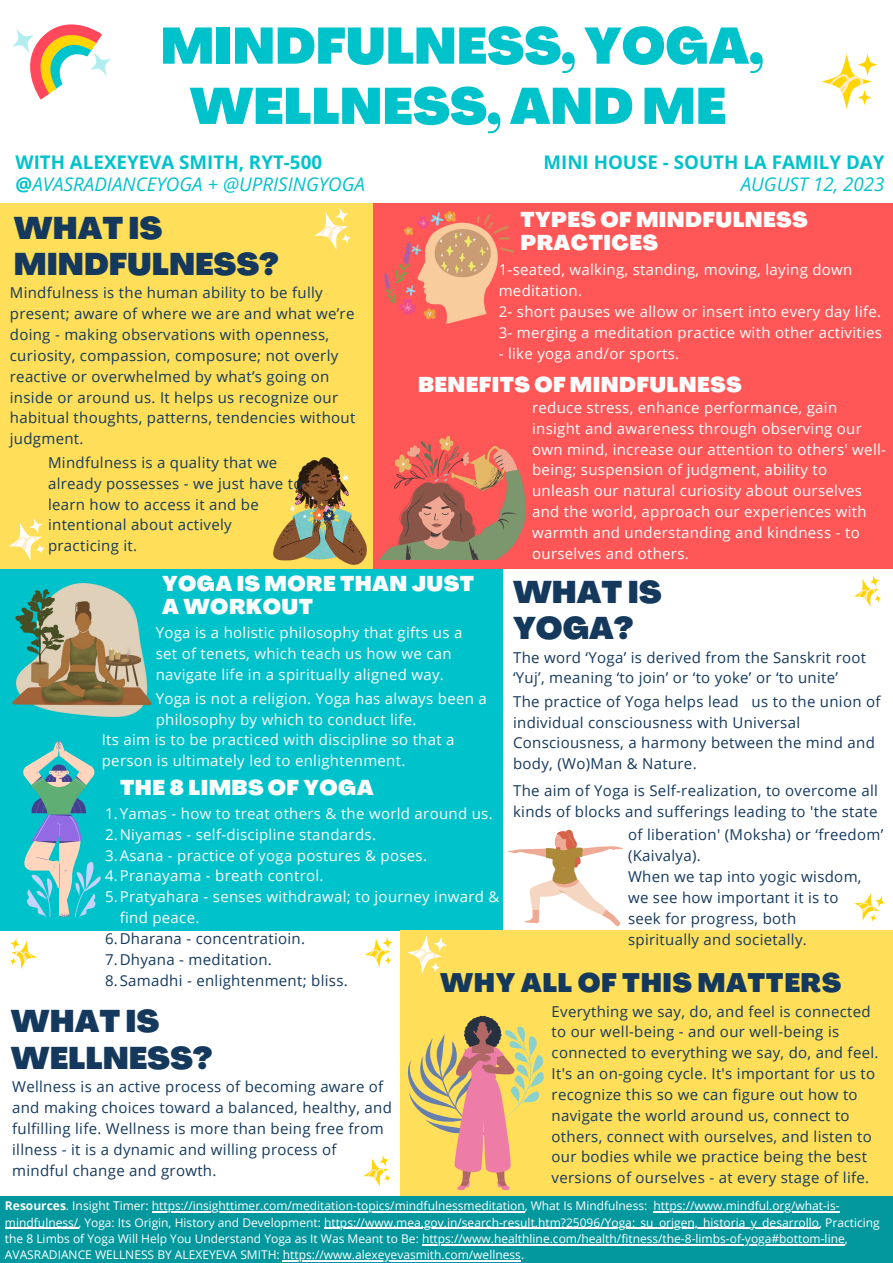
<style>
.page{position:relative;width:893px;height:1263px;background:#fff}
.page>*{position:absolute;margin:0;border:0;box-sizing:border-box;transform-origin:0 0}
.t1{font:900 50.25px "Agrandir";color:#00c2cb}
.t2{font:900 30.75px/36.6px "Agrandir";color:#15395d}
.t3{font:900 26.25px "Agrandir";letter-spacing:.02em;color:#15395d}
.t4{font:900 21px/23.1px "Agrandir";letter-spacing:.02em;color:#fdfdfd}
.t5{font:700 18.75px "Open Sans";color:#00c2cb}
.t6{font:italic 18.75px "Open Sans";color:#00c2cb}
.t7{font:15px/20.9px "Open Sans";letter-spacing:.02em;color:#15395d}
.t8{font:15px/20.9px "Open Sans";letter-spacing:.02em;color:#fdfdfd}
.t9{font:12px/16.4px "Open Sans";color:#fff}
.s1{font-weight:700;font-style:normal}
.s2{font-weight:700}
</style>
<div class="page">
<div style="left:0;top:565px;width:502px;height:365px;background:#00c2cb"></div>
<div style="left:325px;top:203px;width:568px;height:365px;background:#ff5757"></div>
<div style="left:0;top:203px;width:373px;height:365px;background:#ffde59"></div>
<div style="left:400px;top:930px;width:493px;height:265px;background:#ffde59"></div>
<svg style="left:12px;top:24px;width:99px;height:76px"></svg>
<svg style="left:821px;top:53px;width:56px;height:57px"></svg>
<div style="left:0;top:1196px;width:893px;height:67px;background:#03989e"></div>
<svg style="left:854px;top:576px;width:28px;height:31px"></svg>
<svg style="left:314px;top:208px;width:37px;height:42px"></svg>
<svg style="left:9px;top:519px;width:36px;height:42px"></svg>
<svg style="left:854px;top:893px;width:31px;height:29px"></svg>
<svg style="left:363px;top:1155px;width:28px;height:32px"></svg>
<svg style="left:9px;top:938px;width:28px;height:31px"></svg>
<svg style="left:365px;top:937px;width:28px;height:31px"></svg>
<img style="left:384px;top:212px;width:129px;height:112px">
<svg style="left:407px;top:1015px;width:137px;height:175px"></svg>
<svg style="left:23px;top:741px;width:78px;height:177px"></svg>
<img style="left:12px;top:583px;width:139px;height:133px">
<img style="left:379px;top:436px;width:146px;height:124px">
<svg style="left:508px;top:829px;width:115px;height:97px"></svg>
<img style="left:274px;top:457px;width:93px;height:107px">
<hr style="left:152px;top:1211px;width:373px;height:2px;background:#fff">
<hr style="left:653px;top:1211px;width:186px;height:2px;background:#fff">
<hr style="left:5px;top:1228px;width:73px;height:1px;background:#fff">
<hr style="left:324px;top:1228px;width:495px;height:1px;background:#fff">
<hr style="left:422px;top:1244px;width:423px;height:1px;background:#fff">
<hr style="left:283px;top:1260px;width:238px;height:1px;background:#fff">
<svg style="left:407px;top:935px;width:40px;height:39px"></svg>
<p class="t1" style="left:160px;top:26px;width:604px">MINDFULNESS, YOGA,</p>
<p class="t1" style="left:190px;top:86px;width:538px">WELLNESS, AND ME</p>
<p class="t5" style="left:16px;top:149px;width:308px">WITH ALEXEYEVA SMITH, RYT-500</p>
<p class="t6" style="left:16px;top:171px;width:351px"><span class="s1">@</span>AVASRADIANCEYOGA + @UPRISINGYOGA</p>
<p class="t2" style="left:14px;top:213px;width:266px">WHAT IS<br>MINDFULNESS?</p>
<p class="t7" style="left:10px;top:282px;width:347px">Mindfulness is the human ability to be fully present; aware of where we are and what we’re doing - making observations with openness, curiosity, compassion, composure; not overly reactive or overwhelmed by what’s going on inside or around us. It helps us recognize our habitual thoughts, patterns, tendencies without judgment.</p>
<p class="t7" style="left:48px;top:452px;width:256px">Mindfulness is a quality that we already possesses - we just have to learn how to access it and be intentional about actively practicing it.</p>
<p class="t5" style="left:543px;top:149px;width:343px">MINI HOUSE - SOUTH LA FAMILY DAY</p>
<p class="t6" style="left:740px;top:171px;width:145px">AUGUST 12, 2023</p>
<p class="t4" style="left:520px;top:210px;width:288px">TYPES OF MINDFULNESS<br>PRACTICES</p>
<p class="t8" style="left:499px;top:259px;width:355px">1-seated, walking, standing, moving, laying down meditation.</p>
<p class="t8" style="left:499px;top:301px;width:384px">2- short pauses we allow or insert into every day life.</p>
<p class="t8" style="left:499px;top:322px;width:385px">3- merging a meditation practice with other activities</p>
<p class="t8" style="left:499px;top:342px;width:182px">- like yoga and/or sports.</p>
<p class="t4" style="left:418px;top:375px;width:325px">BENEFITS OF MINDFULNESS</p>
<p class="t8" style="left:532px;top:397px;width:355px">reduce stress, enhance performance, gain insight and awareness through observing our own mind, increase our attention to others' well&shy;being; suspension of judgment, ability to unleash our natural curiosity about ourselves and the world, approach our experiences with warmth and understanding and kindness - to ourselves and others.</p>
<p class="t4" style="left:162px;top:574px;width:313px">YOGA IS MORE THAN JUST<br>A WORKOUT</p>
<p class="t8" style="left:156px;top:622px;width:308px">Yoga is a holistic philosophy that gifts us a set of tenets, which teach us how we can navigate life in a spiritually aligned way.</p>
<p class="t2" style="left:513px;top:576px;width:150px">WHAT IS<br>YOGA?</p>
<p class="t7" style="left:513px;top:646px;width:354px">The word ‘Yoga’ is derived from the Sanskrit root ‘Yuj’, meaning ‘to join’ or ‘to yoke’ or ‘to unite’</p>
<p class="t8" style="left:156px;top:687px;width:333px">Yoga is not a religion. Yoga has always been a philosophy by which to conduct life.</p>
<p class="t7" style="left:513px;top:690px;width:369px">The practice of Yoga helps lead us to the union of individual consciousness with Universal Consciousness, a harmony between the mind and body, (Wo)Man &amp; Nature.</p>
<p class="t7" style="left:513px;top:780px;width:366px">The aim of Yoga is Self-realization, to overcome all kinds of blocks and sufferings leading to 'the state</p>
<p class="t7" style="left:628px;top:824px;width:257px">of liberation' (Moksha) or ‘freedom’ (Kaivalya).</p>
<p class="t8" style="left:102px;top:729px;width:354px">Its aim is to be practiced with discipline so that a person is ultimately led to enlightenment.</p>
<p class="t4" style="left:120px;top:778px;width:255px">THE 8 LIMBS OF YOGA</p>
<p class="t8" style="left:105px;top:803px;width:389px">1.Yamas - how to treat others &amp; the world around us.</p>
<p class="t8" style="left:105px;top:823px;width:272px">2.Niyamas - self-discipline standards.</p>
<p class="t8" style="left:105px;top:844px;width:323px">3.Asana - practice of yoga postures &amp; poses.</p>
<p class="t8" style="left:105px;top:865px;width:220px">4.Pranayama - breath control.</p>
<p class="t8" style="left:120px;top:886px;width:381px;text-indent:-15px">5.Pratyahara - senses withdrawal; to journey inward &amp; find peace.</p>
<p class="t7" style="left:105px;top:928px;width:202px">6.Dharana - concentratioin.</p>
<p class="t7" style="left:105px;top:948px;width:168px">7.Dhyana - meditation.</p>
<p class="t7" style="left:105px;top:969px;width:244px">8.Samadhi - enlightenment; bliss.</p>
<p class="t7" style="left:628px;top:866px;width:235px">When we tap into yogic wisdom, we see how important it is to seek for progress, both spiritually and societally.</p>
<p class="t3" style="left:440px;top:972px;width:402px">WHY ALL OF THIS MATTERS</p>
<p class="t2" style="left:11px;top:1006px;width:203px">WHAT IS<br>WELLNESS?</p>
<p class="t7" style="left:12px;top:1076px;width:381px">Wellness is an active process of becoming aware of and making choices toward a balanced, healthy, and fulfilling life. Wellness is more than being free from illness - it is a dynamic and willing process of mindful change and growth.</p>
<p class="t7" style="left:551px;top:1000px;width:328px">Everything we say, do, and feel is connected to our well-being - and our well-being is connected to everything we say, do, and feel.<br>It's an on-going cycle. It's important for us to recognize this so we can figure out how to navigate the world around us, connect to others, connect with ourselves, and listen to our bodies while we practice being the best versions of ourselves - at every stage of life.</p>
<p class="t9" style="left:5px;top:1197px;width:876px"><span class="s2">Resources</span>. Insight Timer: https://insighttimer.com/meditation-topics/mindfulnessmeditation, What Is Mindfulness: https://www.mindful.org/what-is&shy;mindfulness/, Yoga: Its Origin, History and Development: https://www.mea.gov.in/search-result.htm?25096/Yoga:_su_origen,_historia_y_desarrollo, Practicing the 8 Limbs of Yoga Will Help You Understand Yoga as It Was Meant to Be: https://www.healthline.com/health/fitness/the-8-limbs-of-yoga#bottom-line, AVASRADIANCE WELLNESS BY ALEXEYEVA SMITH: https://www.alexeyevasmith.com/wellness.</p>
</div>
